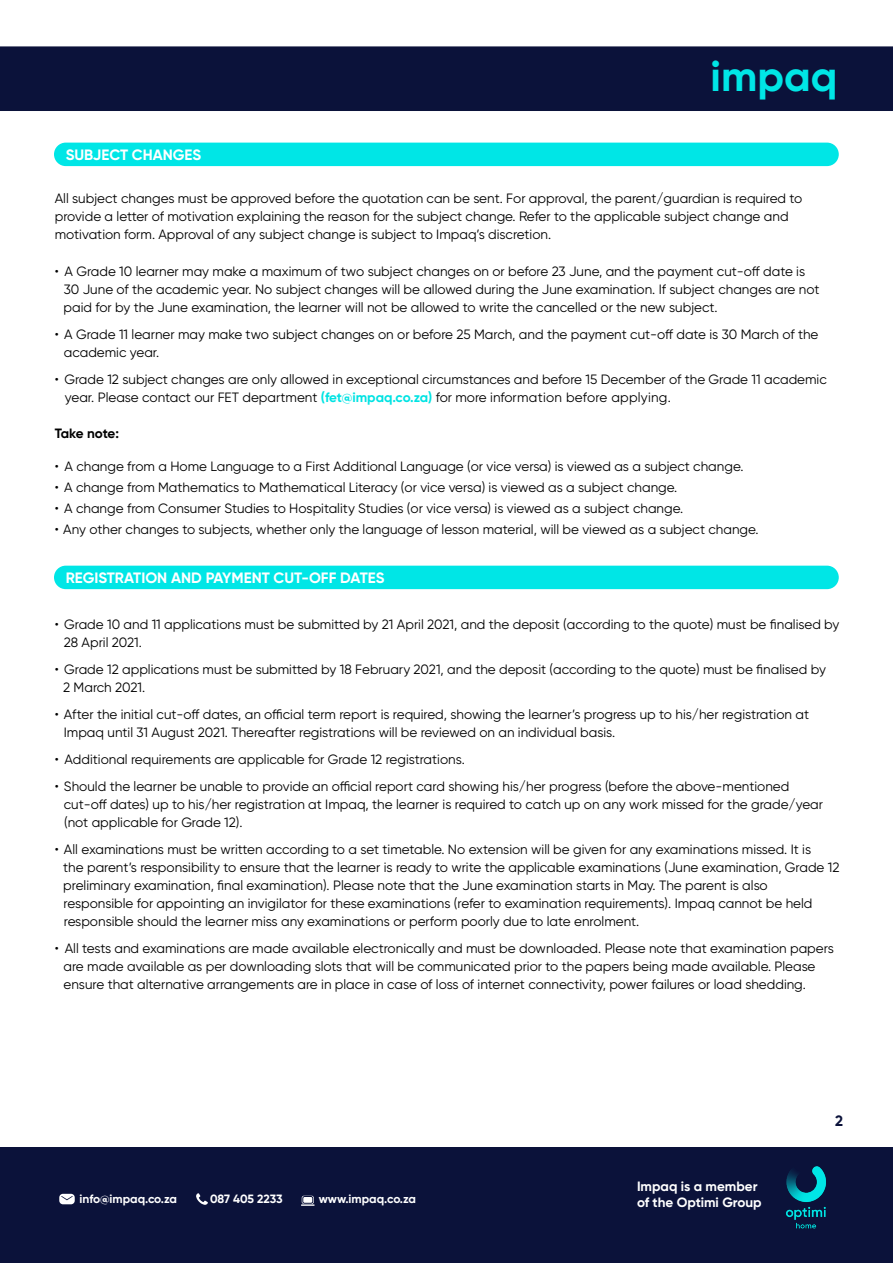
<style>
.page{position:relative;width:893px;height:1263px;background:#fff}
.page>*{position:absolute;margin:0;border:0;box-sizing:border-box;transform-origin:0 0}
.t1{font:700 42.6px "Gilroy";color:#00e6e6}
.t2{font:700 15px "Gilroy";color:#fff}
.t3{font:700 15px "Gilroy";color:#0b123a}
.t4{font:13.5px/18px "Gilroy";color:#000}
.t5{font:700 13.5px/16.2px "Gilroy";color:#fff}
.t6{font:700 13.5px "Gilroy";letter-spacing:-.015em;color:#000}
.t7{font:700 12px "Gilroy";color:#fff}
.s1{font-weight:700;color:#00e3e3}
</style>
<div class="page">
<div style="left:0;top:46px;width:893px;height:65px;background:#0b123a"></div>
<div style="left:0;top:1148px;width:893px;height:115px;background:#0b123a"></div>
<div style="left:59px;top:1194px;width:16px;height:10px;background:#fff;border-radius:4px"></div>
<svg style="left:61px;top:1196px;width:12px;height:4px"></svg>
<svg style="left:196px;top:1193px;width:12px;height:12px"></svg>
<div style="left:302px;top:1196px;width:12px;height:8px;background:#fff;border-radius:2px"></div>
<div style="left:302px;top:1196px;width:11px;height:7px;border:1px solid #0b123a;border-radius:2px"></div>
<svg style="left:301px;top:1204px;width:14px;height:2px"></svg>
<img style="left:785px;top:1159px;width:42px;height:69px">
<div style="left:54px;top:143px;width:785px;height:23px;background:#00e6e6;border-radius:12px"></div>
<div style="left:54px;top:566px;width:785px;height:23px;background:#00e6e6;border-radius:12px"></div>
<p class="t2" style="left:66px;top:145px;width:137px">SUBJECT CHANGES</p>
<h1 class="t1" style="left:711px;top:49px;width:128px">impaq</h1>
<p class="t4" style="left:55px;top:189px;width:749px">All subject changes must be approved before the quotation can be sent. For approval, the parent/guardian is required to provide a letter of motivation explaining the reason for the subject change. Refer to the applicable subject change and motivation form. Approval of any subject change is subject to Impaq’s discretion.</p>
<p class="t4" style="left:55px;top:262px;width:752px">• A Grade 10 learner may make a maximum of two subject changes on or before 23 June, and the payment cut-off date is</p>
<p class="t4" style="left:64px;top:280px;width:757px">30 June of the academic year. No subject changes will be allowed during the June examination. If subject changes are not</p>
<p class="t4" style="left:64px;top:298px;width:656px">paid for by the June examination, the learner will not be allowed to write the cancelled or the new subject.</p>
<p class="t4" style="left:55px;top:325px;width:765px">• A Grade 11 learner may make two subject changes on or before 25 March, and the payment cut-off date is 30 March of the</p>
<p class="t4" style="left:64px;top:343px;width:97px">academic year.</p>
<p class="t4" style="left:55px;top:370px;width:774px">• Grade 12 subject changes are only allowed in exceptional circumstances and before 15 December of the Grade 11 academic</p>
<p class="t4" style="left:65px;top:388px;width:608px">year. Please contact our FET department <span class="s1">(fet@impaq.co.za)</span> for more information before applying.</p>
<p class="t6" style="left:55px;top:424px;width:66px">Take note:</p>
<p class="t4" style="left:55px;top:457px;width:690px">• A change from a Home Language to a First Additional Language (or vice versa) is viewed as a subject change.</p>
<p class="t4" style="left:55px;top:478px;width:624px">• A change from Mathematics to Mathematical Literacy (or vice versa) is viewed as a subject change.</p>
<p class="t4" style="left:55px;top:499px;width:630px">• A change from Consumer Studies to Hospitality Studies (or vice versa) is viewed as a subject change.</p>
<p class="t4" style="left:55px;top:520px;width:705px">• Any other changes to subjects, whether only the language of lesson material, will be viewed as a subject change.</p>
<p class="t2" style="left:66px;top:568px;width:320px">REGISTRATION AND PAYMENT CUT-OFF DATES</p>
<p class="t4" style="left:55px;top:615px;width:786px">• Grade 10 and 11 applications must be submitted by 21 April 2021, and the deposit (according to the quote) must be finalised by</p>
<p class="t4" style="left:64px;top:633px;width:80px">28 April 2021.</p>
<p class="t4" style="left:55px;top:660px;width:773px">• Grade 12 applications must be submitted by 18 February 2021, and the deposit (according to the quote) must be finalised by</p>
<p class="t4" style="left:63px;top:678px;width:84px">2 March 2021.</p>
<p class="t4" style="left:55px;top:705px;width:756px">• After the initial cut-off dates, an official term report is required, showing the learner’s progress up to his/her registration at</p>
<p class="t4" style="left:64px;top:723px;width:553px">Impaq until 31 August 2021. Thereafter registrations will be reviewed on an individual basis.</p>
<p class="t4" style="left:55px;top:750px;width:412px">• Additional requirements are applicable for Grade 12 registrations.</p>
<p class="t4" style="left:55px;top:777px;width:736px">• Should the learner be unable to provide an official report card showing his/her progress (before the above-mentioned</p>
<p class="t4" style="left:64px;top:795px;width:761px">cut-off dates) up to his/her registration at Impaq, the learner is required to catch up on any work missed for the grade/year</p>
<p class="t4" style="left:64px;top:813px;width:180px">(not applicable for Grade 12).</p>
<p class="t4" style="left:55px;top:840px;width:758px">• All examinations must be written according to a set timetable. No extension will be given for any examinations missed. It is</p>
<p class="t4" style="left:63px;top:858px;width:778px">the parent’s responsibility to ensure that the learner is ready to write the applicable examinations (June examination, Grade 12</p>
<p class="t4" style="left:63px;top:876px;width:706px">preliminary examination, final examination). Please note that the June examination starts in May. The parent is also</p>
<p class="t4" style="left:64px;top:894px;width:750px">responsible for appointing an invigilator for these examinations (refer to examination requirements). Impaq cannot be held</p>
<p class="t4" style="left:64px;top:912px;width:577px">responsible should the learner miss any examinations or perform poorly due to late enrolment.</p>
<p class="t4" style="left:55px;top:939px;width:780px">• All tests and examinations are made available electronically and must be downloaded. Please note that examination papers</p>
<p class="t4" style="left:64px;top:957px;width:753px">are made available as per downloading slots that will be communicated prior to the papers being made available. Please</p>
<p class="t4" style="left:64px;top:975px;width:744px">ensure that alternative arrangements are in place in case of loss of internet connectivity, power failures or load shedding.</p>
<p class="t7" style="left:79px;top:1192px;width:99px">info@impaq.co.za</p>
<p class="t7" style="left:210px;top:1192px;width:74px">087 405 2233</p>
<p class="t7" style="left:319px;top:1192px;width:99px">www.impaq.co.za</p>
<p class="t5" style="left:637px;top:1178px;width:126px">Impaq is a member of the Optimi Group</p>
<p class="t3" style="left:835px;top:1112px;width:9px">2</p>
</div>
